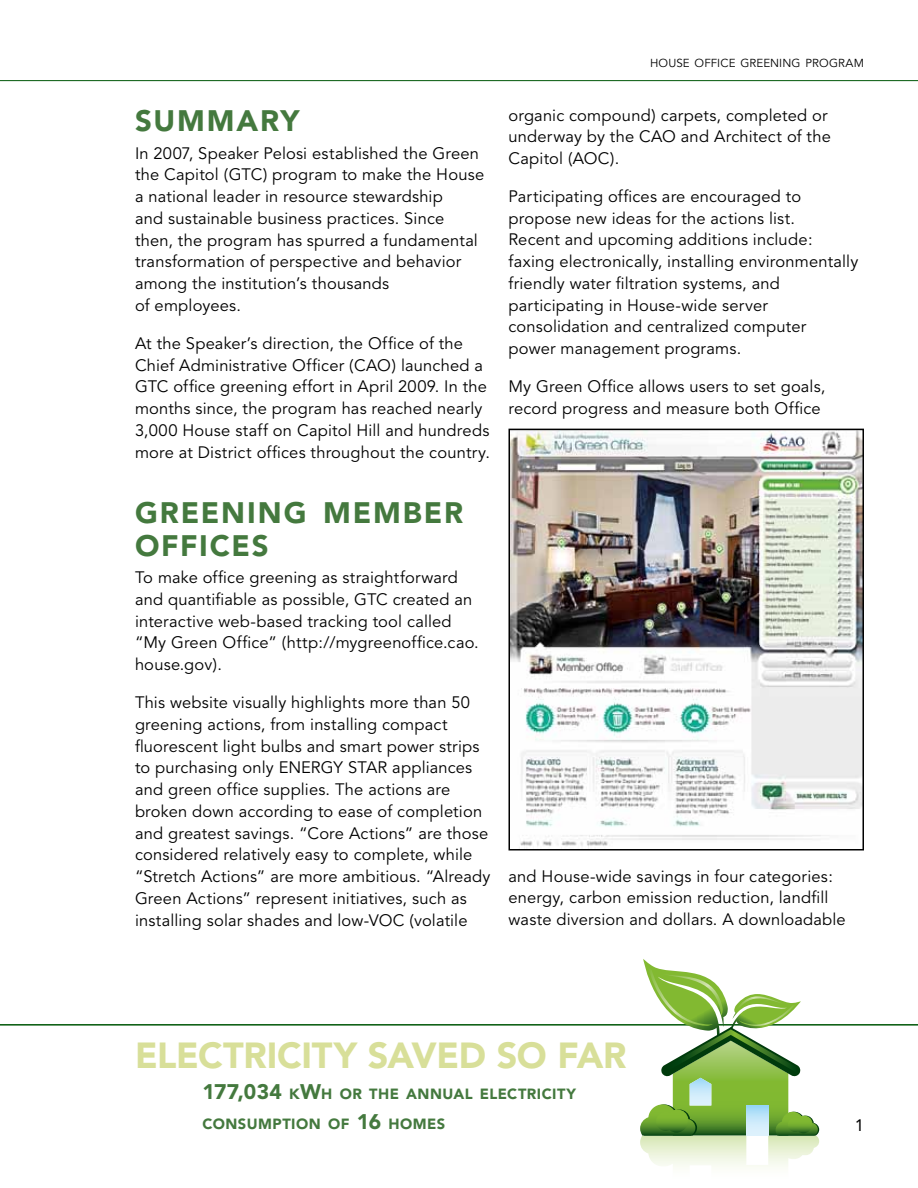
<style>
.page{position:relative;width:918px;height:1188px;background:#fff}
.page>*{position:absolute;margin:0;border:0;box-sizing:border-box;transform-origin:0 0}
.t1{font:900 36px "Avenir";letter-spacing:-.01em;color:#d8df99}
.t2{font:900 29.4px/33px "Avenir";letter-spacing:.065em;color:#44793e}
.t3{font:16.5px/21.8px "Avenir";letter-spacing:.01em;color:#000}
.t4{font:16.5px "Avenir";color:#000}
.t5{font:900 14.7px/30px "Avenir";letter-spacing:.03em;color:#44793e}
.t6{font:11.55px "Avenir";letter-spacing:.01em;color:#000}
.s1{font-size:21px}
</style>
<div class="page">
<hr style="left:0;top:1024px;width:918px;height:2px;background:#005708">
<hr style="left:0;top:80px;width:918px;height:1px;background:#005708">
<img style="left:511px;top:432px;width:350px;height:415px">
<div style="left:508px;top:429px;width:356px;height:421px;border:2px solid #000"></div>
<svg style="left:640px;top:959px;width:179px;height:208px"></svg>
<h2 class="t2" style="left:135px;top:105px;width:166px">SUMMARY</h2>
<p class="t3" style="left:135px;top:143px;width:351px">In 2007, Speaker Pelosi established the Green the Capitol (GTC) program to make the House a national leader in resource stewardship<br>and sustainable business practices. Since then, the program has spurred a fundamental transformation of perspective and behavior among the institution’s thousands<br>of employees.</p>
<p class="t3" style="left:135px;top:333px;width:356px">At the Speaker’s direction, the Office of the Chief Administrative Officer (CAO) launched a GTC office greening effort in April 2009. In the months since, the program has reached nearly 3,000 House staff on Capitol Hill and hundreds more at District offices throughout the country.</p>
<h2 class="t2" style="left:135px;top:496px;width:330px">GREENING MEMBER<br>OFFICES</h2>
<p class="t3" style="left:135px;top:567px;width:345px">To make office greening as straightforward and quantifiable as possible, GTC created an interactive web-based tracking tool called “My Green Office” (http://mygreenoffice.cao. house.gov).</p>
<p class="t3" style="left:135px;top:692px;width:357px">This website visually highlights more than 50 greening actions, from installing compact fluorescent light bulbs and smart power strips to purchasing only ENERGY STAR appliances and green office supplies. The actions are broken down according to ease of completion and greatest savings. “Core Actions” are those considered relatively easy to complete, while “Stretch Actions” are more ambitious. “Already Green Actions” represent initiatives, such as installing solar shades and low-VOC (volatile</p>
<p class="t6" style="left:650px;top:56px;width:215px">HOUSE OFFICE GREENING PROGRAM</p>
<p class="t3" style="left:508px;top:104px;width:324px">organic compound) carpets, completed or underway by the CAO and Architect of the<br>Capitol (AOC).</p>
<p class="t3" style="left:508px;top:186px;width:351px">Participating offices are encouraged to propose new ideas for the actions list.<br>Recent and upcoming additions include: faxing electronically, installing environmentally friendly water filtration systems, and participating in House-wide server consolidation and centralized computer<br>power management programs.</p>
<p class="t3" style="left:508px;top:376px;width:318px">My Green Office allows users to set goals, record progress and measure both Office</p>
<p class="t3" style="left:508px;top:865px;width:339px">and House-wide savings in four categories: energy, carbon emission reduction, landfill waste diversion and dollars. A downloadable</p>
<h1 class="t1" style="left:135px;top:1034px;width:493px">ELECTRICITY SAVED SO FAR</h1>
<p class="t5" style="left:202px;top:1079px;width:375px"><span class="s1">177,034</span> K<span class="s1">W</span>H OR THE ANNUAL ELECTRICITY<br>CONSUMPTION OF <span class="s1">16</span> HOMES</p>
<p class="t4" style="left:855px;top:1116px;width:11px">1</p>
</div>
